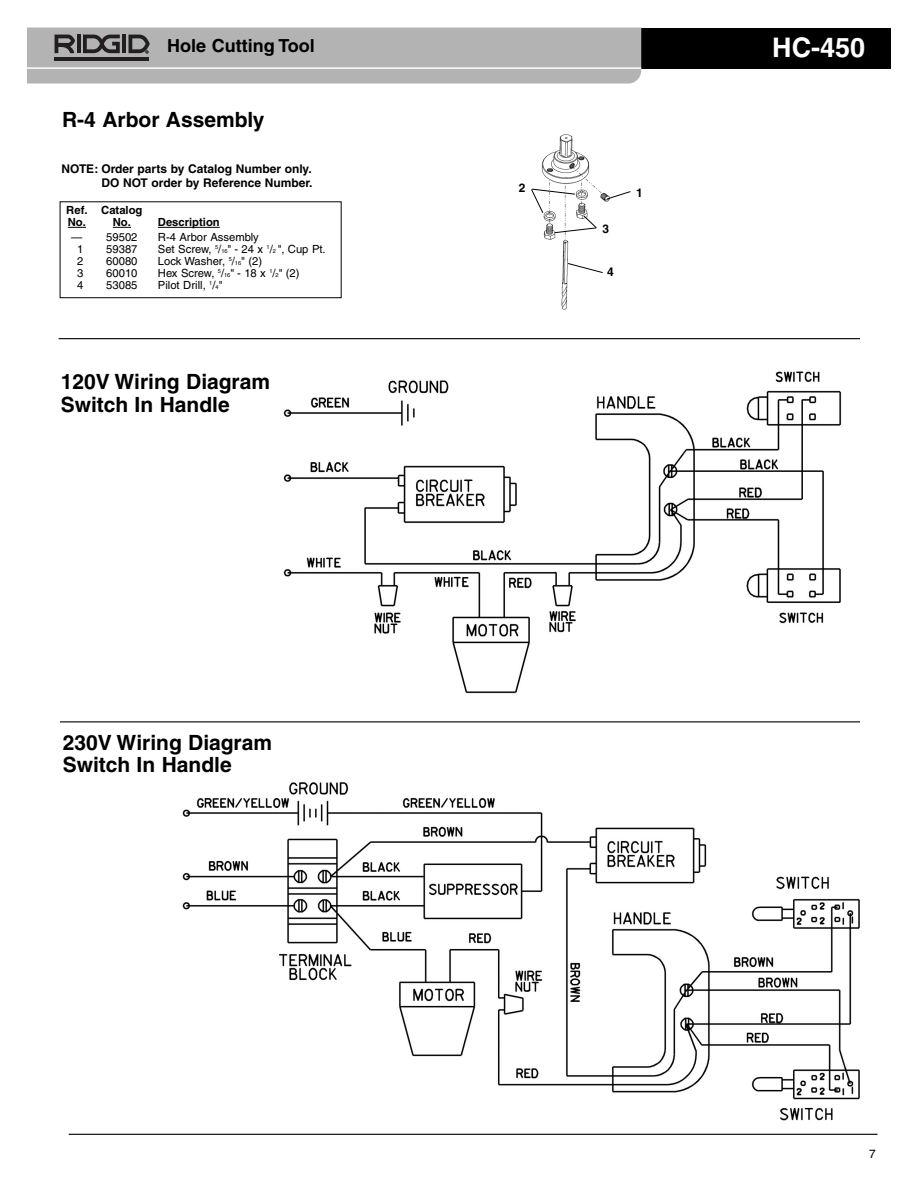
<style>
.page{position:relative;width:918px;height:1188px;background:#fff}
.page>*{position:absolute;margin:0;border:0;box-sizing:border-box;transform-origin:0 0}
.t1{font:700 27px "Helvetica";color:#fff}
.t2{font:700 21px/22.5px "Helvetica";color:#000}
.t3{font:700 18px "Helvetica";color:#000}
.t4{font:700 12px/13.5px "Helvetica";color:#000;text-align:right}
.t5{font:12px "Helvetica";color:#000}
.t6{font:11.25px "Helvetica";color:#000}
.t7{font:700 11.25px/12px "Helvetica";color:#000}
.s1{font-size:5.7px}
</style>
<div class="page">
<hr style="left:69px;top:1134px;width:808px;height:1px;background:#000">
<div style="left:463px;top:28px;width:428px;height:41px;background:#000"></div>
<svg style="left:27px;top:28px;width:614px;height:56px;background:#afafaf"></svg>
<img style="left:541px;top:134px;width:69px;height:176px">
<div style="left:60px;top:201px;width:282px;height:97px;border:1px solid #000"></div>
<svg style="left:68px;top:227px;width:18px;height:1px"></svg>
<svg style="left:113px;top:227px;width:18px;height:1px"></svg>
<hr style="left:158px;top:227px;width:62px;height:1px;background:#000">
<svg style="left:606px;top:191px;width:25px;height:9px"></svg>
<svg style="left:531px;top:188px;width:66px;height:45px"></svg>
<svg style="left:567px;top:263px;width:37px;height:11px"></svg>
<hr style="left:59px;top:338px;width:801px;height:1px;background:#000">
<img style="left:283px;top:371px;width:559px;height:323px">
<img style="left:182px;top:782px;width:678px;height:338px">
<hr style="left:60px;top:721px;width:800px;height:1px;background:#000">
<h3 class="t3" style="left:167px;top:39px;width:149px">Hole Cutting Tool</h3>
<h1 class="t1" style="left:772px;top:37px;width:95px">HC-450</h1>
<h2 class="t2" style="left:62px;top:110px;width:204px">R-4 Arbor Assembly</h2>
<p class="t4" style="left:61px;top:163px;width:253px">NOTE: Order parts by Catalog Number only.<br>DO NOT order by Reference Number.</p>
<p class="t7" style="left:66px;top:205px;width:78px">Ref. Catalog<br>No. No.</p>
<p class="t7" style="left:158px;top:217px;width:63px">Description</p>
<p class="t6" style="left:71px;top:233px;width:68px">— 59502</p>
<p class="t6" style="left:158px;top:233px;width:103px">R-4 Arbor Assembly</p>
<p class="t6" style="left:77px;top:245px;width:8px">1</p>
<p class="t6" style="left:106px;top:245px;width:33px">59387</p>
<p class="t6" style="left:158px;top:245px;width:169px">Set Screw, <sup>5</sup>/<span class="s1">16</span>" - 24 x <sup>1</sup>/<span class="s1">2</span> ", Cup Pt.</p>
<p class="t6" style="left:77px;top:257px;width:8px">2</p>
<p class="t6" style="left:106px;top:257px;width:33px">60080</p>
<p class="t6" style="left:158px;top:257px;width:106px">Lock Washer, <sup>5</sup>/<span class="s1">16</span>" (2)</p>
<p class="t6" style="left:77px;top:269px;width:8px">3</p>
<p class="t6" style="left:106px;top:269px;width:33px">60010</p>
<p class="t6" style="left:158px;top:269px;width:143px">Hex Screw, <sup>5</sup>/<span class="s1">16</span>" - 18 x <sup>1</sup>/<span class="s1">2</span>" (2)</p>
<p class="t6" style="left:77px;top:281px;width:8px">4</p>
<p class="t6" style="left:106px;top:281px;width:33px">53085</p>
<p class="t6" style="left:158px;top:281px;width:66px">Pilot Drill, <sup>1</sup>/<span class="s1">4</span>"</p>
<h2 class="t2" style="left:61px;top:373px;width:211px">120V Wiring Diagram<br>Switch In Handle</h2>
<h2 class="t2" style="left:63px;top:733px;width:211px">230V Wiring Diagram<br>Switch In Handle</h2>
<p class="t4" style="left:519px;top:182px;width:8px">2</p>
<p class="t4" style="left:603px;top:223px;width:8px">3</p>
<p class="t4" style="left:607px;top:266px;width:8px">4</p>
<p class="t4" style="left:636px;top:187px;width:8px">1</p>
<p class="t5" style="left:869px;top:1150px;width:8px">7</p>
</div>
